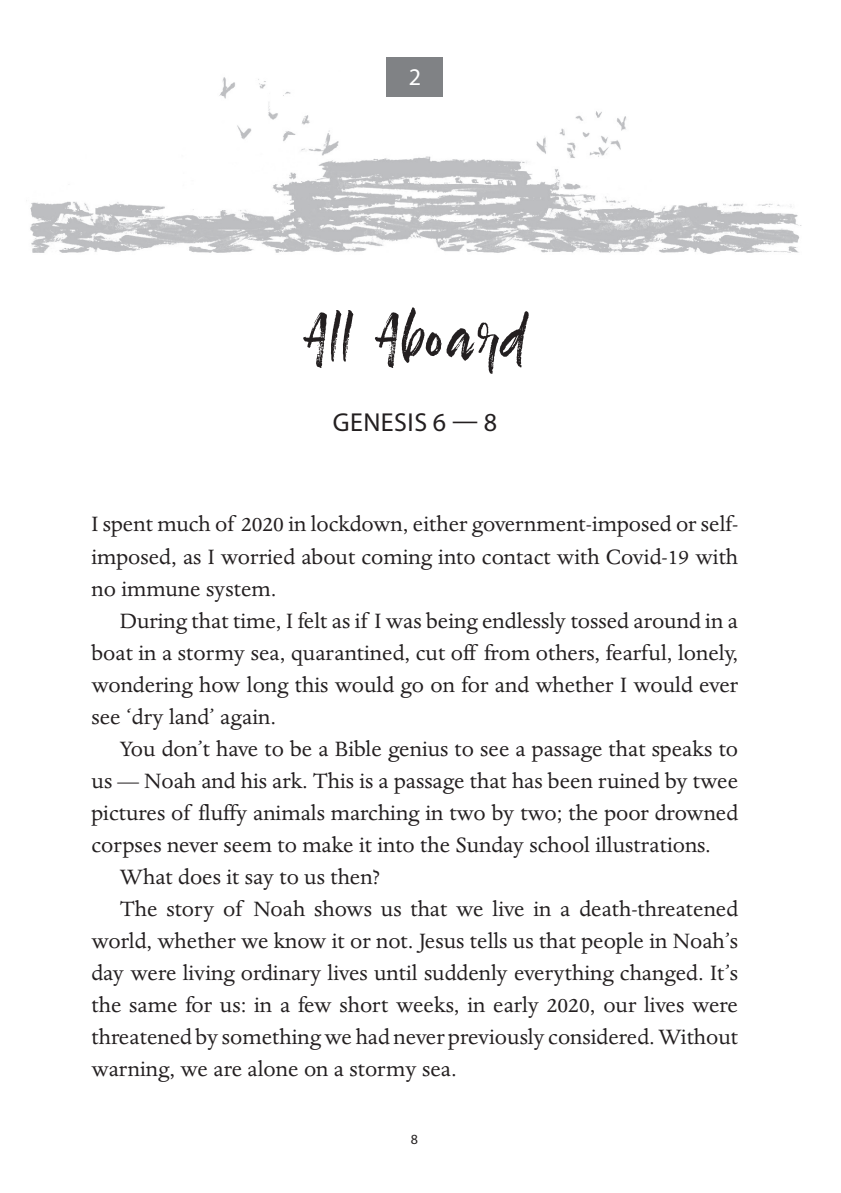
<style>
.page{position:relative;width:841px;height:1193px;background:#fff}
.page>*{position:absolute;margin:0;border:0;box-sizing:border-box;transform-origin:0 0}
.t1{font:72px "Rusty Bucket";color:#231f20}
.t2{font:26px "Myriad Pro";letter-spacing:.02em;color:#231f20}
.t3{font:24px/32px "Dante MT Std";color:#231f20;text-align:justify}
.t4{font:24px "Myriad Pro";color:#fff}
.t5{font:14px "Myriad Pro";color:#231f20}
</style>
<div class="page">
<img style="left:30px;top:77px;width:772px;height:177px">
<div style="left:386px;top:57px;width:57px;height:40px;background:#808285"></div>
<p class="t4" style="left:408px;top:62px;width:14px">2</p>
<h1 class="t1" style="left:302px;top:284px;width:227px">All Aboard</h1>
<p class="t2" style="left:333px;top:406px;width:166px">GENESIS 6 — 8</p>
<p class="t3" style="left:91px;top:508px;width:648px">I spent much of 2020 in lockdown, either government-imposed or self&shy;imposed, as I worried about coming into contact with Covid-19 with no immune system.</p>
<p class="t3" style="left:91px;top:604px;width:648px;text-indent:28px">During that time, I felt as if I was being endlessly tossed around in a boat in a stormy sea, quarantined, cut off from others, fearful, lonely, wondering how long this would go on for and whether I would ever see ‘dry land’ again.</p>
<p class="t3" style="left:120px;top:732px;width:619px">You don’t have to be a Bible genius to see a passage that speaks to</p>
<p class="t3" style="left:91px;top:764px;width:648px">us — Noah and his ark. This is a passage that has been ruined by twee</p>
<p class="t3" style="left:91px;top:796px;width:648px">pictures of fluffy animals marching in two by two; the poor drowned</p>
<p class="t3" style="left:91px;top:828px;width:621px">corpses never seem to make it into the Sunday school illustrations.</p>
<p class="t3" style="left:120px;top:860px;width:261px">What does it say to us then?</p>
<p class="t3" style="left:120px;top:892px;width:620px">The story of Noah shows us that we live in a death-threatened</p>
<p class="t3" style="left:91px;top:924px;width:648px">world, whether we know it or not. Jesus tells us that people in Noah’s</p>
<p class="t3" style="left:91px;top:956px;width:648px">day were living ordinary lives until suddenly everything changed. It’s</p>
<p class="t3" style="left:91px;top:988px;width:648px">the same for us: in a few short weeks, in early 2020, our lives were</p>
<p class="t3" style="left:91px;top:1020px;width:648px">threatened by something we had never previously considered. Without</p>
<p class="t3" style="left:91px;top:1052px;width:367px">warning, we are alone on a stormy sea.</p>
<p class="t5" style="left:411px;top:1129px;width:9px">8</p>
</div>
